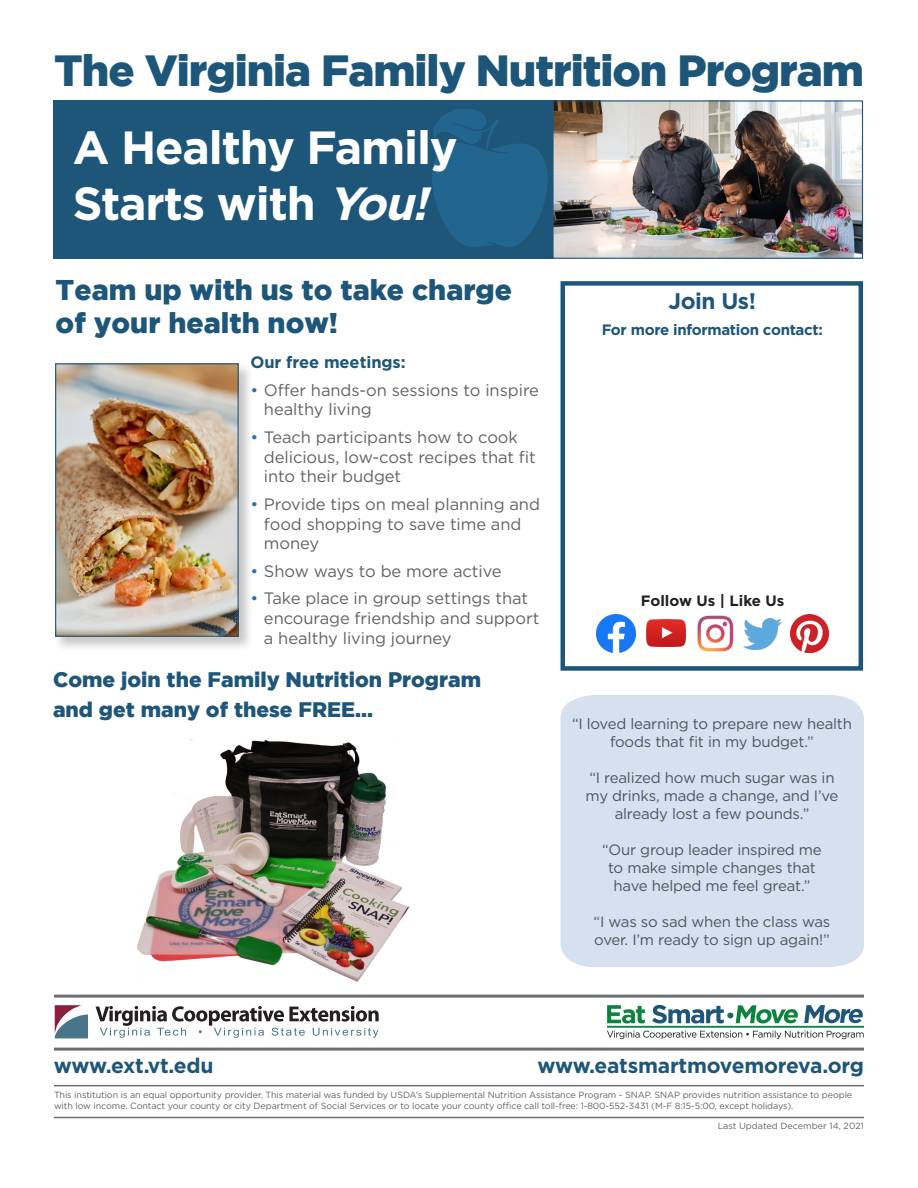
<style>
.page{position:relative;width:918px;height:1188px;background:#fff}
.page>*{position:absolute;margin:0;border:0;box-sizing:border-box;transform-origin:0 0}
.t1{font:700 46.5px/55.8px "Gotham";letter-spacing:-.025em;color:#fff}
.t2{font:900 43.5px "Gotham";letter-spacing:-.025em;color:#1d5679}
.t3{font:900 28.5px/33px "Gotham";color:#1d5679}
.t4{font:700 22.5px "Gotham";letter-spacing:-.02em;color:#1d5679}
.t5{font:900 21px/30px "Gotham";color:#1d5679}
.t6{font:700 21px "Gotham";letter-spacing:-.01em;color:#1d5679}
.t7{font:16.5px/19.8px "Gotham";letter-spacing:-.005em;color:#636366}
.t8{font:700 16.5px "Gotham";letter-spacing:-.005em;color:#1d5679}
.t9{font:15px/18px "Gotham";letter-spacing:-.015em;color:#46595c;text-align:center}
.t10{font:700 15px "Gotham";letter-spacing:-.02em;color:#1d5679}
.t11{font:700 15px "Gotham";color:#231f20}
.t12{font:9px/10.5px "Gotham";letter-spacing:-.01em;color:#636366}
.s1{font-style:italic}
.s2{color:#3270a7}
</style>
<div class="page">
<div style="left:53px;top:100px;width:525px;height:159px;background:#1d5679"></div>
<div style="left:561px;top:695px;width:303px;height:272px;background:#d7e0ee"></div>
<svg style="left:432px;top:109px;width:116px;height:138px"></svg>
<div style="left:561px;top:281px;width:302px;height:390px;border:4px solid #1d5679"></div>
<img style="left:137px;top:739px;width:272px;height:243px">
<img style="left:597px;top:614px;width:38px;height:38px">
<img style="left:697px;top:615px;width:37px;height:37px">
<img style="left:790px;top:614px;width:39px;height:39px">
<img style="left:743px;top:619px;width:39px;height:31px">
<img style="left:647px;top:619px;width:38px;height:27px">
<div style="left:54px;top:362px;width:199px;height:290px;background:#231f20;opacity:.25"></div>
<img style="left:57px;top:365px;width:180px;height:270px">
<div style="left:55px;top:363px;width:184px;height:274px;border:1px solid #1d5679"></div>
<img style="left:554px;top:102px;width:307px;height:155px">
<div style="left:552px;top:100px;width:311px;height:159px;border:1px solid #1d5679"></div>
<hr style="left:54px;top:1117px;width:810px;height:1px;background:#6c6d70">
<hr style="left:54px;top:1048px;width:810px;height:3px;background:#6c6d70">
<hr style="left:54px;top:995px;width:810px;height:3px;background:#6c6d70">
<hr style="left:54px;top:1085px;width:810px;height:1px;background:#6c6d70">
<svg style="left:55px;top:1005px;width:33px;height:33px"></svg>
<svg style="left:96px;top:1006px;width:283px;height:32px"></svg>
<img style="left:607px;top:1005px;width:257px;height:36px">
<p class="t2" style="left:54px;top:45px;width:811px">The Virginia Family Nutrition Program</p>
<p class="t1" style="left:73px;top:119px;width:387px">A Healthy Family<br>Starts with <span class="s1">You!</span></p>
<p class="t3" style="left:56px;top:273px;width:458px">Team up with us to take charge of your health now!</p>
<p class="t8" style="left:250px;top:353px;width:157px">Our free meetings:</p>
<p class="t7" style="left:264px;top:380px;width:277px;text-indent:-14px"><span class="s2">•</span> Offer hands-on sessions to inspire healthy living</p>
<p class="t7" style="left:264px;top:427px;width:273px;text-indent:-13px"><span class="s2">•</span> Teach participants how to cook delicious, low-cost recipes that fit into their budget</p>
<p class="t7" style="left:264px;top:494px;width:277px;text-indent:-13px"><span class="s2">•</span> Provide tips on meal planning and food shopping to save time and money</p>
<p class="t7" style="left:250px;top:561px;width:253px"><span class="s2">•</span> Show ways to be more active</p>
<p class="t7" style="left:264px;top:588px;width:277px;text-indent:-13px"><span class="s2">•</span> Take place in group settings that encourage friendship and support a healthy living journey</p>
<p class="t5" style="left:53px;top:664px;width:430px">Come join the Family Nutrition Program and get many of these FREE...</p>
<p class="t4" style="left:668px;top:288px;width:89px">Join Us!</p>
<p class="t10" style="left:602px;top:321px;width:223px">For more information contact:</p>
<p class="t11" style="left:641px;top:592px;width:145px">Follow Us | Like Us</p>
<p class="t9" style="left:572px;top:714px;width:281px">“I loved learning to prepare new health foods that fit in my budget.”</p>
<p class="t9" style="left:589px;top:768px;width:247px">“I realized how much sugar was in</p>
<p class="t9" style="left:586px;top:786px;width:254px">my drinks, made a change, and I’ve</p>
<p class="t9" style="left:615px;top:804px;width:196px">already lost a few pounds.”</p>
<p class="t9" style="left:602px;top:840px;width:221px">“Our group leader inspired me</p>
<p class="t9" style="left:608px;top:858px;width:210px">to make simple changes that</p>
<p class="t9" style="left:614px;top:876px;width:199px">have helped me feel great.”</p>
<p class="t9" style="left:594px;top:912px;width:238px">“I was so sad when the class was</p>
<p class="t9" style="left:594px;top:930px;width:237px">over. I’m ready to sign up again!”</p>
<p class="t6" style="left:54px;top:1054px;width:161px">www.ext.vt.edu</p>
<p class="t6" style="left:537px;top:1054px;width:328px">www.eatsmartmovemoreva.org</p>
<p class="t12" style="left:54px;top:1090px;width:800px">This institution is an equal opportunity provider. This material was funded by USDA’s Supplemental Nutrition Assistance Program - SNAP. SNAP provides nutrition assistance to people with low income. Contact your county or city Department of Social Services or to locate your county office call toll-free: 1-800-552-3431 (M-F 8:15-5:00, except holidays).</p>
<p class="t12" style="left:718px;top:1121px;width:148px">Last Updated December 14, 2021</p>
</div>
